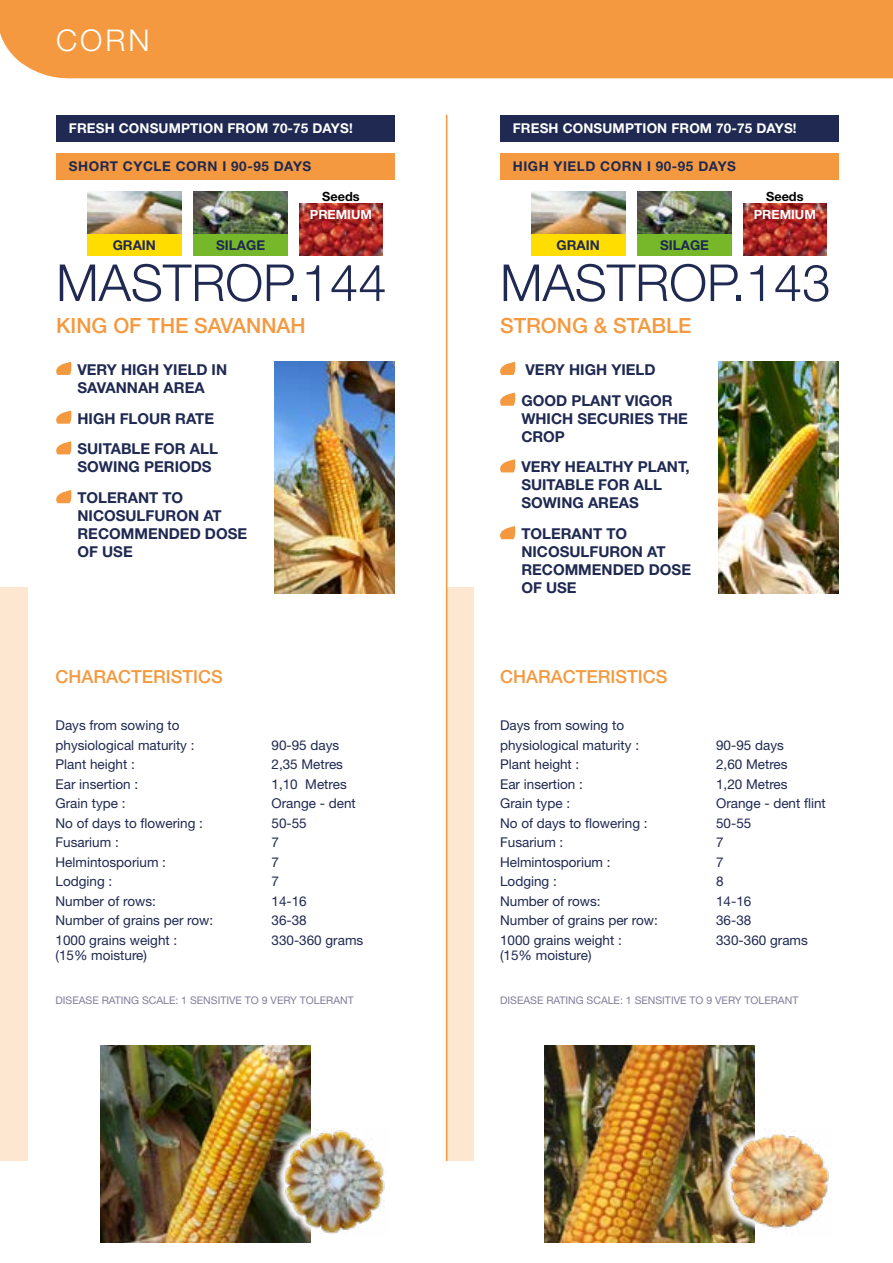
<style>
.page{position:relative;width:893px;height:1263px;background:#fff}
.page>*{position:absolute;margin:0;border:0;box-sizing:border-box;transform-origin:0 0}
.t1{font:300 51px "Helvetica Neue LT Std";color:#1f2951}
.t2{font:300 30px "Helvetica Neue LT Std";color:#fff}
.t3{font:500 21px "Helvetica Neue LT Std";color:#f4993f}
.t4{font:500 18px "Helvetica Neue LT Std";color:#f4993f}
.t5{font:700 15px/18px "Helvetica Neue LT Std";color:#1f2951}
.t6{font:13.5px/19.5px "Helvetica Neue LT Std";color:#1f2951}
.t7{font:700 13.5px "Helvetica Neue LT Std";letter-spacing:.04em;color:#1f2951}
.t8{font:700 13.5px "Helvetica Neue LT Std";letter-spacing:.01em;color:#fff}
.t9{font:700 12.75px "Helvetica Neue LT Std";color:#fff}
.t10{font:700 12.75px "Helvetica Neue LT Std";color:#000}
.t11{font:10.5px "Helvetica Neue LT Std";color:#817c99}
</style>
<div class="page">
<div style="left:0;top:588px;width:28px;height:573px;background:#fee7d1"></div>
<div style="left:446px;top:588px;width:28px;height:573px;background:#fee7d1"></div>
<svg style="left:56px;top:362px;width:16px;height:13px"></svg>
<svg style="left:56px;top:411px;width:16px;height:13px"></svg>
<svg style="left:56px;top:441px;width:16px;height:13px"></svg>
<svg style="left:56px;top:490px;width:16px;height:13px"></svg>
<div style="left:56px;top:153px;width:338px;height:27px;background:#f4993f"></div>
<div style="left:500px;top:153px;width:338px;height:27px;background:#f4993f"></div>
<img style="left:101px;top:1045px;width:210px;height:197px">
<img style="left:545px;top:1045px;width:209px;height:197px">
<img style="left:87px;top:191px;width:94px;height:43px">
<div style="left:87px;top:234px;width:94px;height:22px;background:#fd0"></div>
<img style="left:531px;top:191px;width:94px;height:43px">
<div style="left:531px;top:234px;width:94px;height:22px;background:#fd0"></div>
<img style="left:193px;top:191px;width:95px;height:43px">
<div style="left:193px;top:234px;width:95px;height:22px;background:#76b82a"></div>
<img style="left:637px;top:191px;width:95px;height:43px">
<div style="left:637px;top:234px;width:95px;height:22px;background:#76b82a"></div>
<img style="left:300px;top:203px;width:82px;height:53px">
<img style="left:744px;top:203px;width:82px;height:53px">
<svg style="left:274px;top:1121px;width:37px;height:122px"></svg>
<img style="left:280px;top:1128px;width:105px;height:107px">
<svg style="left:720px;top:1124px;width:35px;height:112px"></svg>
<img style="left:727px;top:1128px;width:102px;height:107px">
<img style="left:274px;top:362px;width:120px;height:231px">
<svg style="left:500px;top:362px;width:16px;height:13px"></svg>
<svg style="left:500px;top:393px;width:16px;height:13px"></svg>
<svg style="left:500px;top:459px;width:16px;height:13px"></svg>
<svg style="left:500px;top:526px;width:16px;height:13px"></svg>
<img style="left:718px;top:362px;width:120px;height:231px">
<div style="left:56px;top:115px;width:338px;height:26px;background:#1f2951"></div>
<div style="left:500px;top:115px;width:338px;height:26px;background:#1f2951"></div>
<hr style="left:446px;top:115px;width:1px;height:1046px;background:#f4993f">
<div style="left:0;top:0;width:893px;height:78px;background:#f4993f"></div>
<h2 class="t2" style="left:56px;top:22px;width:95px">CORN</h2>
<p class="t8" style="left:69px;top:120px;width:285px">FRESH CONSUMPTION FROM 70-75 DAYS!</p>
<p class="t8" style="left:513px;top:120px;width:285px">FRESH CONSUMPTION FROM 70-75 DAYS!</p>
<p class="t7" style="left:69px;top:158px;width:244px">SHORT CYCLE CORN I 90-95 DAYS</p>
<p class="t7" style="left:513px;top:158px;width:225px">HIGH YIELD CORN I 90-95 DAYS</p>
<p class="t10" style="left:322px;top:188px;width:39px">Seeds</p>
<p class="t9" style="left:310px;top:206px;width:64px">PREMIUM</p>
<p class="t7" style="left:113px;top:236px;width:45px">GRAIN</p>
<p class="t7" style="left:216px;top:236px;width:50px">SILAGE</p>
<p class="t7" style="left:557px;top:236px;width:45px">GRAIN</p>
<p class="t7" style="left:660px;top:236px;width:50px">SILAGE</p>
<p class="t10" style="left:766px;top:188px;width:39px">Seeds</p>
<p class="t9" style="left:754px;top:206px;width:64px">PREMIUM</p>
<h1 class="t1" style="left:56px;top:252px;width:332px">MASTROP.144</h1>
<h1 class="t1" style="left:500px;top:252px;width:332px">MASTROP.143</h1>
<h3 class="t3" style="left:56px;top:313px;width:251px">KING OF THE SAVANNAH</h3>
<h3 class="t3" style="left:500px;top:313px;width:193px">STRONG &amp; STABLE</h3>
<p class="t5" style="left:77px;top:360px;width:151px">VERY HIGH YIELD IN<br>SAVANNAH AREA</p>
<p class="t5" style="left:77px;top:403px;width:142px;line-height:30.8px">HIGH FLOUR RATE<br>SUITABLE FOR ALL</p>
<p class="t5" style="left:77px;top:451px;width:136px;line-height:30.8px">SOWING PERIODS<br>TOLERANT TO</p>
<p class="t5" style="left:77px;top:506px;width:171px">NICOSULFURON AT<br>RECOMMENDED DOSE<br>OF USE</p>
<p class="t5" style="left:521px;top:354px;width:153px;line-height:30.8px">VERY HIGH YIELD<br>GOOD PLANT VIGOR</p>
<p class="t5" style="left:521px;top:409px;width:168px">WHICH SECURIES THE<br>CROP</p>
<p class="t5" style="left:521px;top:458px;width:170px">VERY HEALTHY PLANT,<br>SUITABLE FOR ALL<br>SOWING AREAS</p>
<p class="t5" style="left:521px;top:524px;width:171px">TOLERANT TO<br>NICOSULFURON AT<br>RECOMMENDED DOSE<br>OF USE</p>
<h3 class="t4" style="left:56px;top:666px;width:169px">CHARACTERISTICS</h3>
<h3 class="t4" style="left:500px;top:666px;width:169px">CHARACTERISTICS</h3>
<p class="t6" style="left:56px;top:715px;width:141px">Days from sowing to physiological maturity :</p>
<p class="t6" style="left:272px;top:735px;width:69px">90-95 days</p>
<p class="t6" style="left:500px;top:715px;width:141px">Days from sowing to physiological maturity :</p>
<p class="t6" style="left:716px;top:735px;width:69px">90-95 days</p>
<p class="t6" style="left:56px;top:754px;width:81px">Plant height :</p>
<p class="t6" style="left:272px;top:754px;width:73px">2,35 Metres</p>
<p class="t6" style="left:56px;top:774px;width:84px">Ear insertion :</p>
<p class="t6" style="left:272px;top:774px;width:77px">1,10 Metres</p>
<p class="t6" style="left:56px;top:793px;width:72px">Grain type :</p>
<p class="t6" style="left:272px;top:793px;width:86px">Orange - dent</p>
<p class="t6" style="left:56px;top:813px;width:149px">No of days to flowering :</p>
<p class="t6" style="left:272px;top:813px;width:37px">50-55</p>
<p class="t6" style="left:56px;top:832px;width:65px">Fusarium :</p>
<p class="t6" style="left:272px;top:832px;width:9px">7</p>
<p class="t6" style="left:56px;top:852px;width:112px">Helmintosporium :</p>
<p class="t6" style="left:272px;top:852px;width:9px">7</p>
<p class="t6" style="left:56px;top:871px;width:58px">Lodging :</p>
<p class="t6" style="left:272px;top:871px;width:9px">7</p>
<p class="t6" style="left:56px;top:891px;width:102px">Number of rows:</p>
<p class="t6" style="left:272px;top:891px;width:37px">14-16</p>
<p class="t6" style="left:56px;top:910px;width:159px">Number of grains per row:</p>
<p class="t6" style="left:272px;top:910px;width:37px">36-38</p>
<p class="t6" style="left:56px;top:930px;width:123px">1000 grains weight :</p>
<p class="t6" style="left:272px;top:930px;width:93px">330-360 grams</p>
<p class="t6" style="left:56px;top:945px;width:93px">(15% moisture)</p>
<p class="t6" style="left:500px;top:754px;width:81px">Plant height :</p>
<p class="t6" style="left:716px;top:754px;width:73px">2,60 Metres</p>
<p class="t6" style="left:500px;top:774px;width:84px">Ear insertion :</p>
<p class="t6" style="left:716px;top:774px;width:73px">1,20 Metres</p>
<p class="t6" style="left:500px;top:793px;width:72px">Grain type :</p>
<p class="t6" style="left:716px;top:793px;width:111px">Orange - dent flint</p>
<p class="t6" style="left:500px;top:813px;width:149px">No of days to flowering :</p>
<p class="t6" style="left:716px;top:813px;width:37px">50-55</p>
<p class="t6" style="left:500px;top:832px;width:65px">Fusarium :</p>
<p class="t6" style="left:716px;top:832px;width:9px">7</p>
<p class="t6" style="left:500px;top:852px;width:112px">Helmintosporium :</p>
<p class="t6" style="left:716px;top:852px;width:9px">7</p>
<p class="t6" style="left:500px;top:871px;width:58px">Lodging :</p>
<p class="t6" style="left:716px;top:871px;width:9px">8</p>
<p class="t6" style="left:500px;top:891px;width:102px">Number of rows:</p>
<p class="t6" style="left:716px;top:891px;width:37px">14-16</p>
<p class="t6" style="left:500px;top:910px;width:159px">Number of grains per row:</p>
<p class="t6" style="left:716px;top:910px;width:37px">36-38</p>
<p class="t6" style="left:500px;top:930px;width:123px">1000 grains weight :</p>
<p class="t6" style="left:716px;top:930px;width:93px">330-360 grams</p>
<p class="t6" style="left:500px;top:945px;width:93px">(15% moisture)</p>
<p class="t11" style="left:56px;top:994px;width:300px">DISEASE RATING SCALE: 1 SENSITIVE TO 9 VERY TOLERANT</p>
<p class="t11" style="left:500px;top:994px;width:300px">DISEASE RATING SCALE: 1 SENSITIVE TO 9 VERY TOLERANT</p>
</div>
